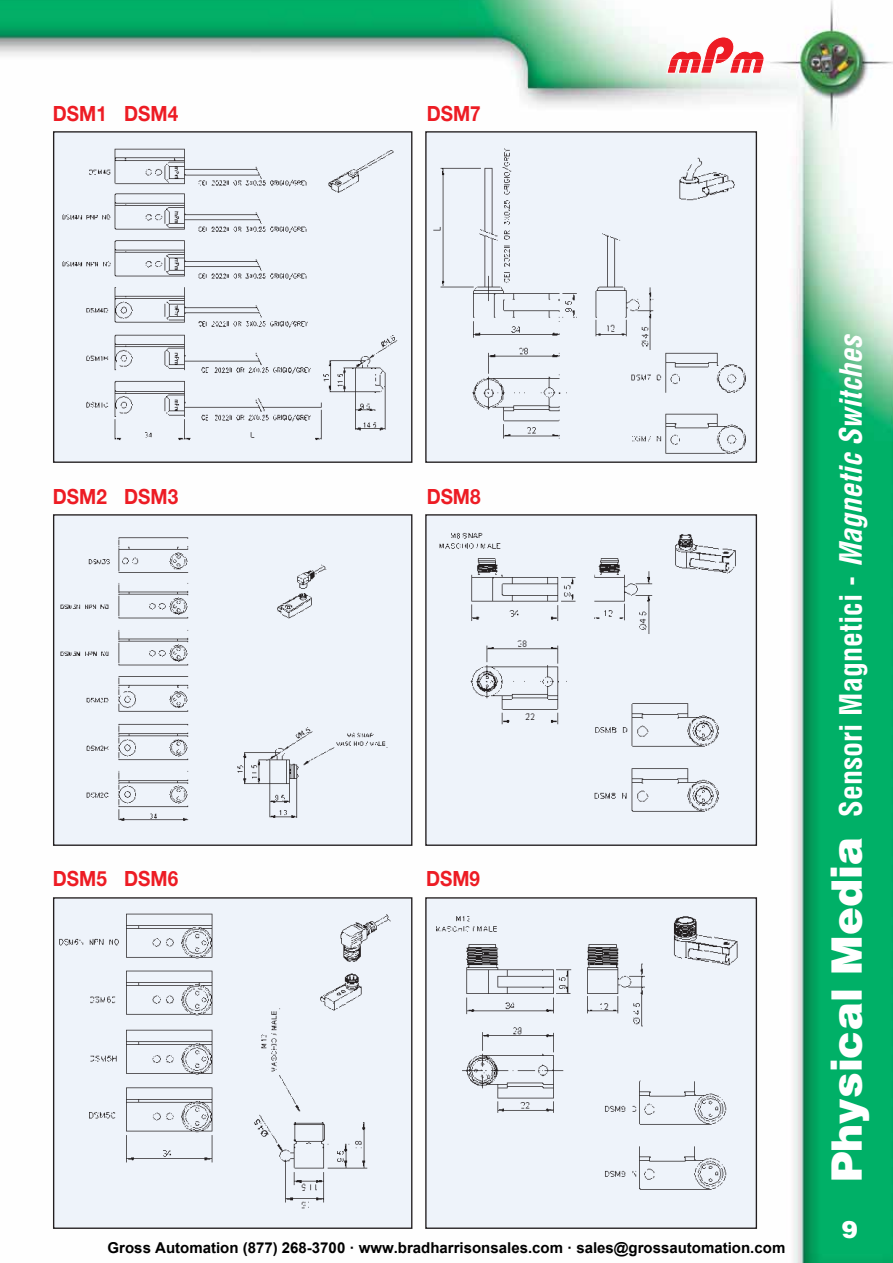
<style>
.page{position:relative;width:893px;height:1263px;background:#fff}
.page>*{position:absolute;margin:0;border:0;box-sizing:border-box;transform-origin:0 0}
.t1{font:700 condensed 30px "Helvetica";color:#fff}
.t2{font:900 24px "Helvetica";color:#fff}
.t3{font:700 21px "Helvetica Neue";color:#ed1c24;scale:.9 1}
.t4{font:700 15px "Arial";color:#000}
.s1{font-weight:900;font-stretch:normal;font-size:42px}
.s2{font-style:italic}
</style>
<div class="page">
<img style="left:0;top:0;width:892px;height:1263px">
<svg style="left:666px;top:37px;width:99px;height:37px"></svg>
<div style="left:54px;top:132px;width:358px;height:330px;background:#eef3fa"></div>
<div style="left:53px;top:131px;width:359px;height:332px;border:1px solid #231f20"></div>
<div style="left:426px;top:132px;width:330px;height:330px;background:#eef3fa"></div>
<div style="left:425px;top:131px;width:332px;height:332px;border:1px solid #231f20"></div>
<div style="left:54px;top:515px;width:358px;height:330px;background:#eef3fa"></div>
<div style="left:53px;top:514px;width:359px;height:332px;border:1px solid #231f20"></div>
<div style="left:426px;top:515px;width:330px;height:330px;background:#eef3fa"></div>
<div style="left:425px;top:514px;width:332px;height:332px;border:1px solid #231f20"></div>
<div style="left:54px;top:898px;width:358px;height:330px;background:#eef3fa"></div>
<div style="left:426px;top:898px;width:330px;height:330px;background:#eef3fa"></div>
<img style="left:62px;top:148px;width:248px;height:293px">
<img style="left:306px;top:140px;width:105px;height:66px">
<img style="left:310px;top:331px;width:105px;height:111px">
<img style="left:54px;top:529px;width:135px;height:306px">
<img style="left:237px;top:727px;width:151px;height:91px">
<img style="left:277px;top:564px;width:50px;height:55px">
<img style="left:53px;top:900px;width:160px;height:274px">
<img style="left:254px;top:1008px;width:114px;height:201px">
<img style="left:310px;top:914px;width:81px;height:111px">
<img style="left:433px;top:148px;width:221px;height:291px">
<img style="left:679px;top:157px;width:56px;height:44px">
<img style="left:622px;top:343px;width:124px;height:111px">
<img style="left:439px;top:532px;width:214px;height:193px">
<img style="left:584px;top:691px;width:135px;height:121px">
<img style="left:675px;top:534px;width:61px;height:40px">
<img style="left:674px;top:916px;width:64px;height:50px">
<img style="left:423px;top:907px;width:222px;height:221px">
<img style="left:589px;top:1065px;width:138px;height:125px">
<h3 class="t3" style="left:53px;top:106px;width:141px">DSM1 DSM4</h3>
<h3 class="t3" style="left:426px;top:106px;width:61px">DSM7</h3>
<h3 class="t3" style="left:53px;top:489px;width:141px">DSM2 DSM3</h3>
<h3 class="t3" style="left:53px;top:871px;width:141px">DSM5 DSM6</h3>
<h3 class="t3" style="left:426px;top:489px;width:61px">DSM8</h3>
<h3 class="t3" style="left:426px;top:871px;width:61px">DSM9</h3>
<p class="t4" style="left:108px;top:1238px;width:679px">Gross Automation (877) 268-3700 · www.bradharrisonsales.com · sales@grossautomation.com</p>
<h1 class="t1" style="left:839px;top:1182px;width:850px;rotate:-90deg"><span class="s1">Physical Media</span> Sensori Magnetici - <span class="s2">Magnetic Switches</span></h1>
<h2 class="t2" style="left:841px;top:1221px;width:18px">9</h2>
</div>
